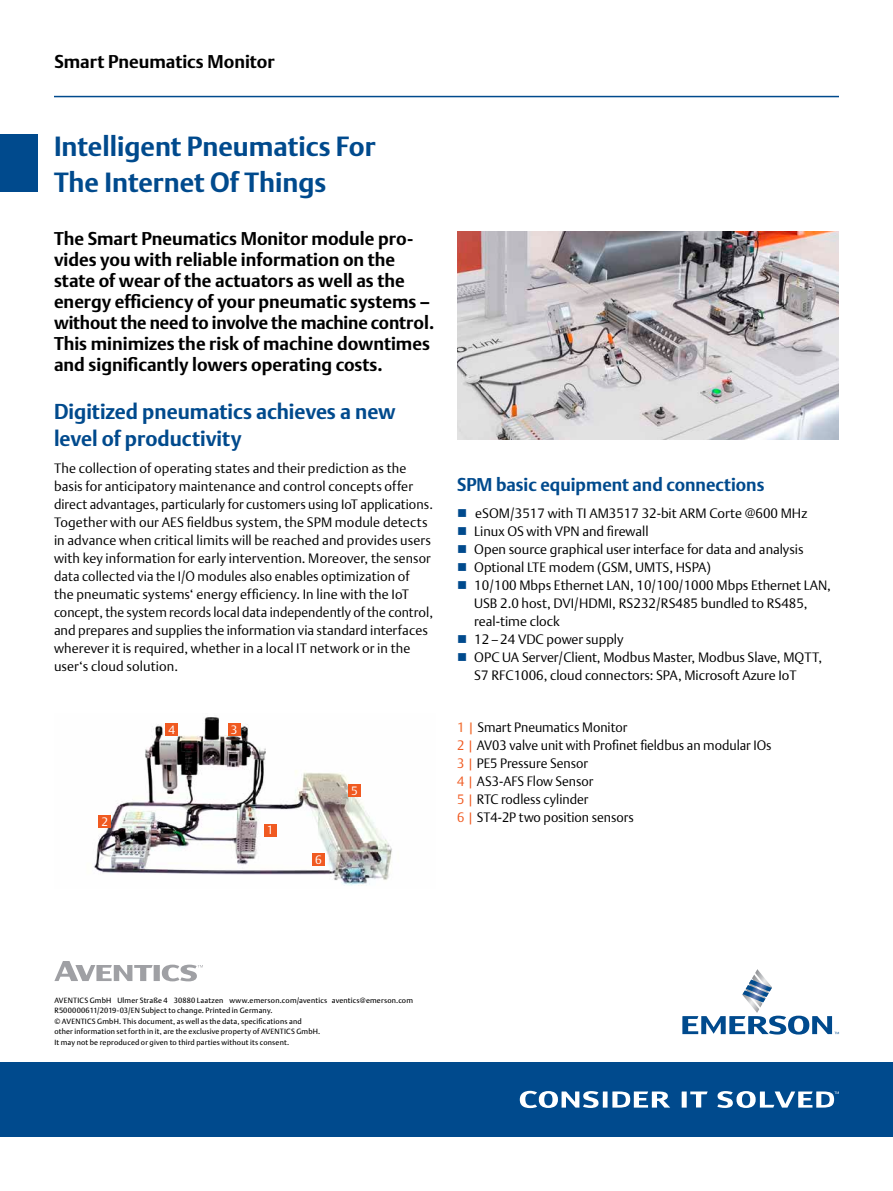
<style>
.page{position:relative;width:893px;height:1191px;background:#fff}
.page>*{position:absolute;margin:0;border:0;box-sizing:border-box;transform-origin:0 0}
.t1{font:700 27px/36px "DTL Argo T";color:#004a8d}
.t2{font:700 21px/27px "DTL Argo T";color:#004a8d}
.t3{font:700 18px/21px "DTL Argo T";color:#000}
.t4{font:700 18px "DTL Argo T";color:#004a8d}
.t5{font:300 13.5px/18px "DTL Argo T";color:#000}
.t6{font:300 12px "DTL Argo T";color:#fff}
.t7{font:7.5px/10.5px "DTL Argo T";letter-spacing:.025em;color:#000}
.s1{color:#004a8d}
.s2{font-weight:400;color:#f2743a}
.s3{color:#f05a21}
</style>
<div class="page">
<hr style="left:54px;top:96px;width:785px;height:1px;background:#004a8d">
<div style="left:0;top:135px;width:38px;height:57px;background:#004a8d"></div>
<svg style="left:54px;top:961px;width:149px;height:20px"></svg>
<div style="left:0;top:1062px;width:893px;height:74px;background:#004a8d"></div>
<svg style="left:682px;top:969px;width:157px;height:65px"></svg>
<svg style="left:682px;top:1091px;width:26px;height:16px"></svg>
<svg style="left:520px;top:1090px;width:150px;height:18px"></svg>
<svg style="left:717px;top:1091px;width:122px;height:17px"></svg>
<img style="left:457px;top:232px;width:382px;height:207px">
<img style="left:94px;top:717px;width:298px;height:169px">
<div style="left:98px;top:815px;width:13px;height:13px;background:#f05a21"></div>
<div style="left:165px;top:723px;width:13px;height:13px;background:#f05a21"></div>
<div style="left:228px;top:723px;width:13px;height:13px;background:#f05a21"></div>
<div style="left:264px;top:824px;width:13px;height:12px;background:#f05a21"></div>
<div style="left:348px;top:784px;width:13px;height:13px;background:#f05a21"></div>
<div style="left:312px;top:853px;width:13px;height:13px;background:#f05a21"></div>
<h3 class="t3" style="left:54px;top:51px;width:222px">Smart Pneumatics Monitor</h3>
<h1 class="t1" style="left:54px;top:128px;width:323px">Intelligent Pneumatics For<br>The Internet Of Things</h1>
<p class="t3" style="left:54px;top:228px;width:382px">The Smart Pneumatics Monitor module pro&shy;vides you with reliable information on the state of wear of the actuators as well as the energy efficiency of your pneumatic systems – without the need to involve the machine control.<br>This minimizes the risk of machine downtimes and significantly lowers operating costs.</p>
<h2 class="t2" style="left:54px;top:398px;width:343px">Digitized pneumatics achieves a new level of productivity</h2>
<p class="t5" style="left:54px;top:459px;width:381px">The collection of operating states and their prediction as the basis for anticipatory maintenance and control concepts offer direct advantages, particularly for customers using IoT applications.<br>Together with our AES fieldbus system, the SPM module detects in advance when critical limits will be reached and provides users with key information for early intervention. Moreover, the sensor data collected via the I/O modules also enables optimization of<br>the pneumatic systems‘ energy efficiency. In line with the IoT concept, the system records local data independently of the control, and prepares and supplies the information via standard interfaces wherever it is required, whether in a local IT network or in the user‘s cloud solution.</p>
<p class="t6" style="left:102px;top:814px;width:8px">2</p>
<p class="t6" style="left:169px;top:722px;width:8px">4</p>
<p class="t6" style="left:231px;top:722px;width:8px">3</p>
<p class="t6" style="left:267px;top:823px;width:8px">1</p>
<p class="t6" style="left:315px;top:852px;width:8px">6</p>
<p class="t6" style="left:351px;top:783px;width:8px">5</p>
<h3 class="t4" style="left:457px;top:474px;width:309px">SPM basic equipment and connections</h3>
<p class="t5" style="left:457px;top:504px;width:352px"><span class="s1">■</span> eSOM/3517 with TI AM3517 32-bit ARM Corte @600 MHz</p>
<p class="t5" style="left:457px;top:522px;width:193px"><span class="s1">■</span> Linux OS with VPN and firewall</p>
<p class="t5" style="left:457px;top:540px;width:348px"><span class="s1">■</span> Open source graphical user interface for data and analysis</p>
<p class="t5" style="left:457px;top:558px;width:255px"><span class="s1">■</span> Optional LTE modem (GSM, UMTS, HSPA)</p>
<p class="t5" style="left:474px;top:576px;width:358px;text-indent:-17px"><span class="s1">■</span> 10/100 Mbps Ethernet LAN, 10/100/1000 Mbps Ethernet LAN,<br>USB 2.0 host, DVI/HDMI, RS232/RS485 bundled to RS485, real-time clock</p>
<p class="t5" style="left:457px;top:630px;width:168px"><span class="s1">■</span> 12–24 VDC power supply</p>
<p class="t5" style="left:474px;top:648px;width:349px;text-indent:-17px"><span class="s1">■</span> OPC UA Server/Client, Modbus Master, Modbus Slave, MQTT,<br>S7 RFC1006, cloud connectors: SPA, Microsoft Azure IoT</p>
<p class="t5" style="left:457px;top:718px;width:316px"><span class="s2">1 |</span> Smart Pneumatics Monitor<br><span class="s3">2 |</span> AV03 valve unit with Profinet fieldbus an modular IOs<br><span class="s3">3 |</span> PE5 Pressure Sensor<br><span class="s3">4 |</span> AS3-AFS Flow Sensor<br><span class="s3">5 |</span> RTC rodless cylinder<br><span class="s3">6 |</span> ST4-2P two position sensors</p>
<p class="t7" style="left:54px;top:995px;width:360px">AVENTICS GmbH Ulmer Straße 4 30880 Laatzen www.emerson.com/aventics aventics@emerson.com R500000611/2019-03/EN Subject to change. Printed in Germany.<br>© AVENTICS GmbH. This document, as well as the data, specifications and<br>other information set forth in it, are the exclusive property of AVENTICS GmbH.<br>It may not be reproduced or given to third parties without its consent.</p>
</div>
